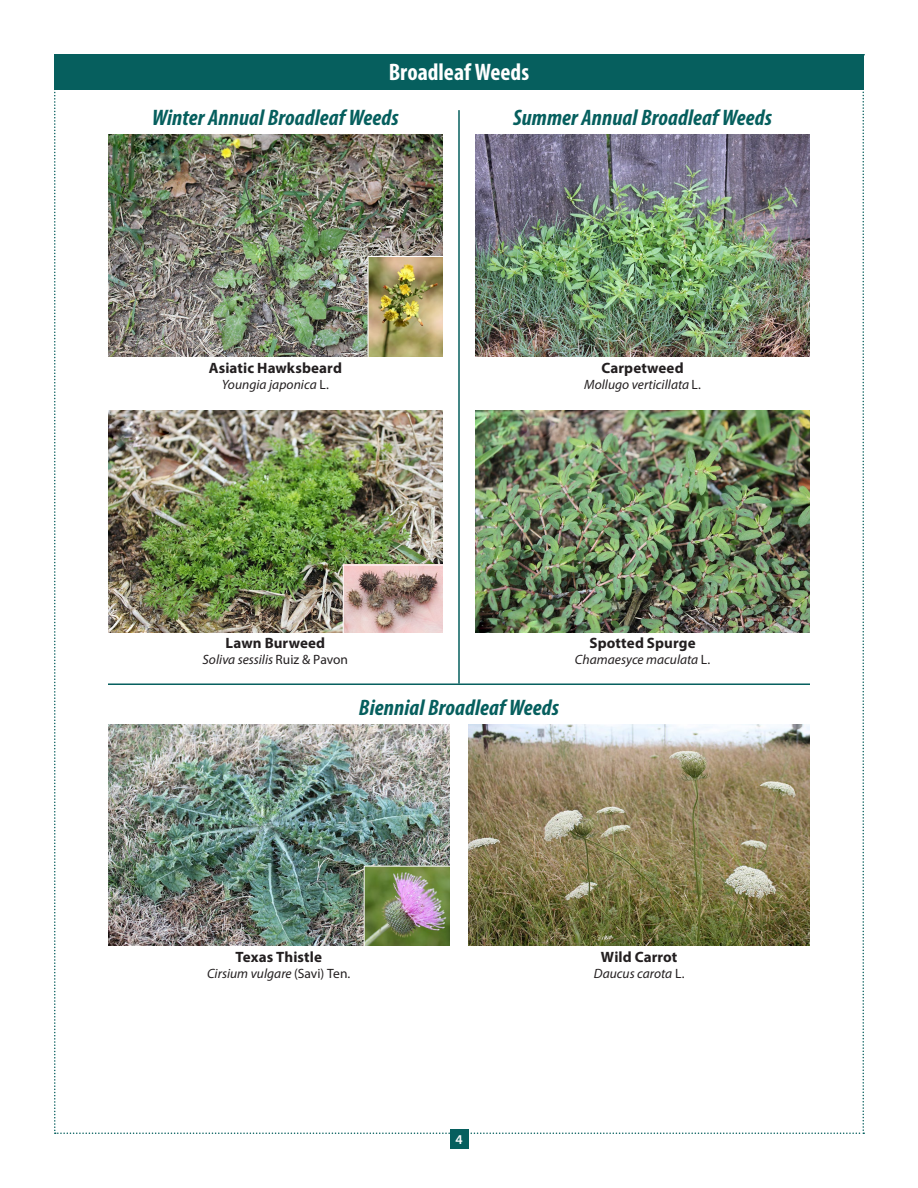
<style>
.page{position:relative;width:918px;height:1188px;background:#fff}
.page>*{position:absolute;margin:0;border:0;box-sizing:border-box;transform-origin:0 0}
.photo_header_1{font:700 condensed 24px "Myriad Pro";color:#fff}
.heading2{font:italic 700 condensed 22.5px "Myriad Pro";letter-spacing:.005em;color:#065f5e}
.photo_header_2{font:italic 700 condensed 22.5px "Myriad Pro";letter-spacing:.005em;color:#065f5e}
.body_text{font:700 15px "Myriad Pro";letter-spacing:.005em;color:#231f20}
.body_text-2{font:italic 13.5px "Myriad Pro";color:#231f20}
.t1{font:600 13.5px "Myriad Pro";color:#fff}
.s1{font-style:normal}
</style>
<div class="page">
<div style="left:450px;top:1129px;width:18px;height:20px;background:#065f5e"></div>
<img style="left:54px;top:54px;width:810px;height:1080px">
<p class="photo_header_1" style="left:389px;top:57px;width:142px">Broadleaf Weeds</p>
<p class="heading2" style="left:152px;top:104px;width:248px">Winter Annual Broadleaf Weeds</p>
<p class="heading2" style="left:513px;top:104px;width:260px">Summer Annual Broadleaf Weeds</p>
<p class="body_text" style="left:209px;top:358px;width:135px">Asiatic Hawksbeard</p>
<p class="body_text-2" style="left:222px;top:376px;width:109px">Youngia japonica <span class="s1">L.</span></p>
<p class="body_text" style="left:602px;top:358px;width:84px">Carpetweed</p>
<p class="body_text-2" style="left:584px;top:376px;width:118px">Mollugo verticillata <span class="s1">L.</span></p>
<p class="body_text" style="left:226px;top:633px;width:101px">Lawn Burweed</p>
<p class="body_text-2" style="left:203px;top:651px;width:147px">Soliva sessilis <span class="s1">Ruiz &amp; Pavon</span></p>
<p class="photo_header_2" style="left:359px;top:693px;width:202px">Biennial Broadleaf Weeds</p>
<p class="body_text" style="left:590px;top:633px;width:108px">Spotted Spurge</p>
<p class="body_text-2" style="left:575px;top:651px;width:137px">Chamaesyce maculata <span class="s1">L.</span></p>
<p class="body_text" style="left:236px;top:947px;width:88px">Texas Thistle</p>
<p class="body_text-2" style="left:207px;top:965px;width:145px">Cirsium vulgare <span class="s1">(Savi) Ten.</span></p>
<p class="t1" style="left:455px;top:1130px;width:9px">4</p>
<p class="body_text" style="left:601px;top:947px;width:78px">Wild Carrot</p>
<p class="body_text-2" style="left:594px;top:965px;width:92px">Daucus carota <span class="s1">L.</span></p>
</div>
